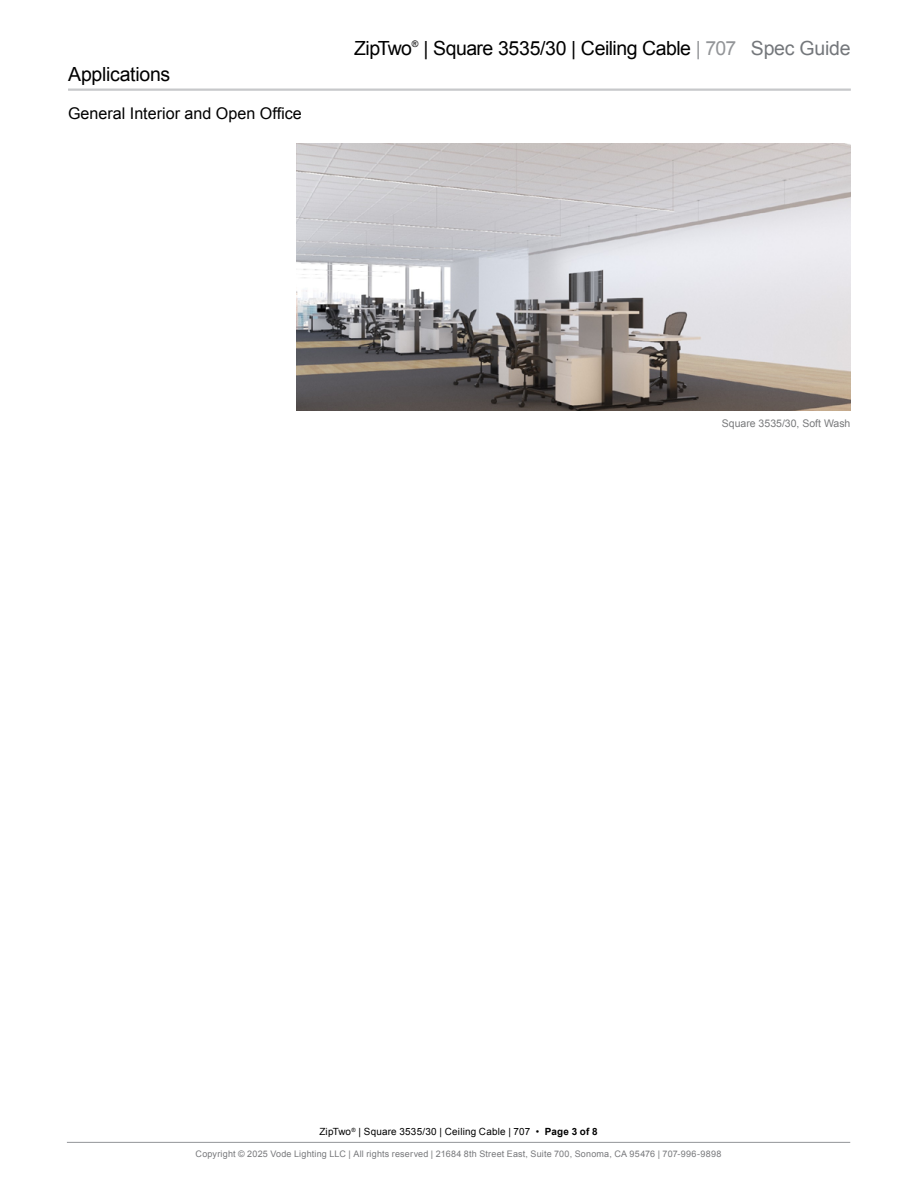
<style>
.page{position:relative;width:918px;height:1188px;background:#fff}
.page>*{position:absolute;margin:0;border:0;box-sizing:border-box;transform-origin:0 0}
.t1{font:19.5px "Arial";letter-spacing:-.02em;color:#000}
.t2{font:16.2px "Arial";color:#000}
.t3{font:10.5px "Arial";color:#78797b}
.t4{font:9.9px "Arial";letter-spacing:.015em;color:#000}
.t5{font:9px "Arial";letter-spacing:.02em;color:#77787b}
.s1{color:#939598}
.s2{color:#74777b}
.s3{font-weight:700}
</style>
<div class="page">
<hr style="left:67px;top:1142px;width:783px;height:1px;background:#939598">
<hr style="left:68px;top:89px;width:783px;height:2px;background:#c7c8ca">
<img style="left:297px;top:144px;width:553px;height:266px">
<h1 class="t1" style="left:68px;top:62px;width:104px">Applications</h1>
<h2 class="t2" style="left:68px;top:103px;width:235px">General Interior and Open Office</h2>
<h1 class="t1" style="left:354px;top:35px;width:498px">ZipTwo<sup>®</sup> | Square 3535/30 | Ceiling Cable <span class="s1">| 707</span> <span class="s2">Spec Guide</span></h1>
<p class="t3" style="left:722px;top:416px;width:130px">Square 3535/30, Soft Wash</p>
<p class="t4" style="left:319px;top:1125px;width:280px">ZipTwo<sup>®</sup> | Square 3535/30 | Ceiling Cable | 707 • <span class="s3">Page 3 of 8</span></p>
<p class="t5" style="left:196px;top:1148px;width:527px">Copyright © 2025 Vode Lighting LLC | All rights reserved | 21684 8th Street East, Suite 700, Sonoma, CA 95476 | 707-996-9898</p>
</div>
